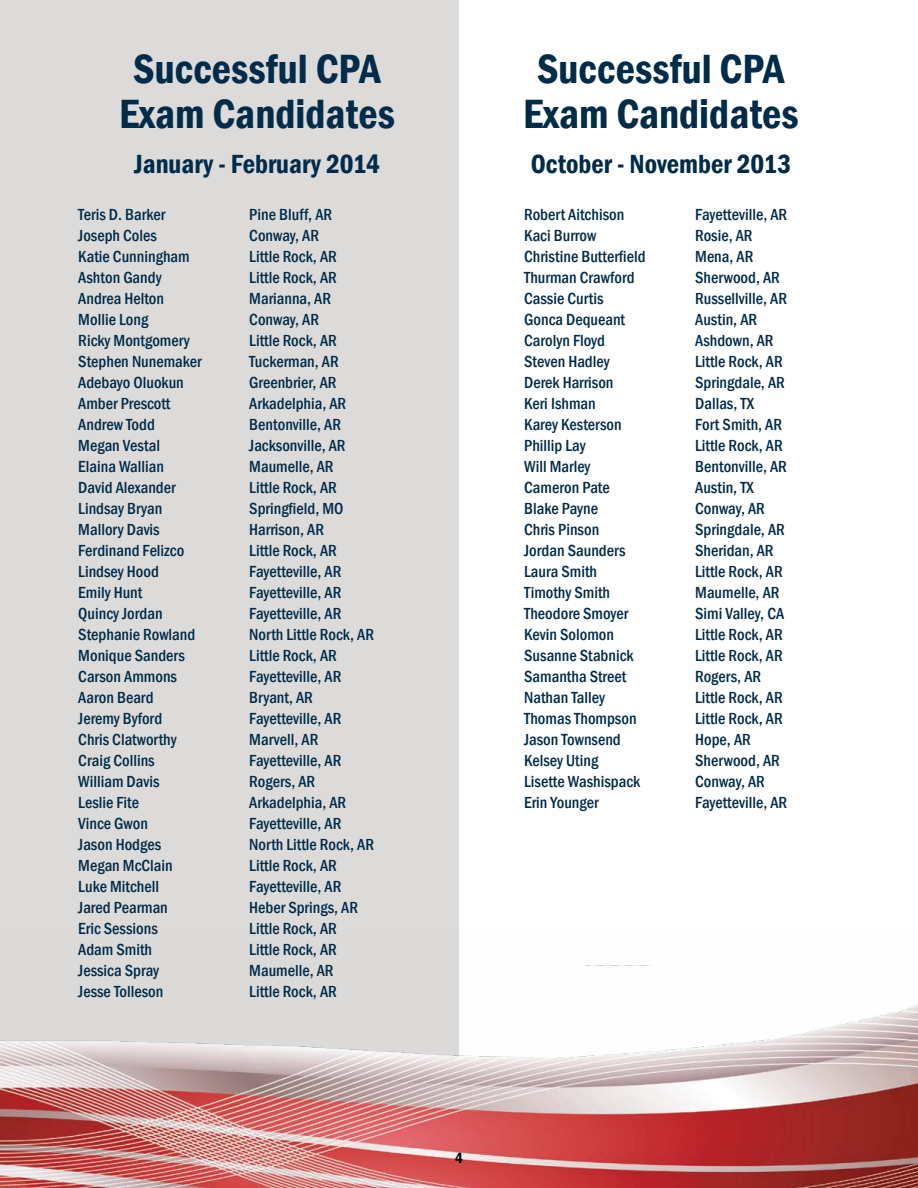
<style>
.page{position:relative;width:918px;height:1188px;background:#fff}
.page>*{position:absolute;margin:0;border:0;box-sizing:border-box;transform-origin:0 0}
.t1{font:600 condensed 42px/45px "Franklin Gothic";color:#002b49;text-align:center}
.t2{font:600 condensed 27px "Franklin Gothic";color:#002b49}
.t3{font:500 condensed 16.5px "Franklin Gothic";color:#002b49}
.t4{font:600 condensed 15px "Franklin Gothic";color:#000}
</style>
<div class="page">
<div style="left:0;top:0;width:459px;height:1071px;background:#dcdbda"></div>
<img style="left:0;top:965px;width:918px;height:223px">
<h1 class="t1" style="left:119px;top:46px;width:277px">Successful CPA<br>Exam Candidates</h1>
<h2 class="t2" style="left:134px;top:146px;width:247px">January - February 2014</h2>
<p class="t3" style="left:78px;top:203px;width:88px">Teris D. Barker</p>
<p class="t3" style="left:249px;top:203px;width:84px">Pine Bluff, AR</p>
<p class="t3" style="left:78px;top:224px;width:80px">Joseph Coles</p>
<p class="t3" style="left:249px;top:224px;width:71px">Conway, AR</p>
<p class="t3" style="left:78px;top:245px;width:113px">Katie Cunningham</p>
<p class="t3" style="left:249px;top:245px;width:89px">Little Rock, AR</p>
<p class="t3" style="left:78px;top:266px;width:85px">Ashton Gandy</p>
<p class="t3" style="left:249px;top:266px;width:89px">Little Rock, AR</p>
<p class="t3" style="left:78px;top:287px;width:87px">Andrea Helton</p>
<p class="t3" style="left:249px;top:287px;width:83px">Marianna, AR</p>
<p class="t3" style="left:78px;top:308px;width:72px">Mollie Long</p>
<p class="t3" style="left:249px;top:308px;width:71px">Conway, AR</p>
<p class="t3" style="left:78px;top:329px;width:113px">Ricky Montgomery</p>
<p class="t3" style="left:249px;top:329px;width:89px">Little Rock, AR</p>
<p class="t3" style="left:78px;top:350px;width:125px">Stephen Nunemaker</p>
<p class="t3" style="left:249px;top:350px;width:91px">Tuckerman, AR</p>
<p class="t3" style="left:78px;top:371px;width:107px">Adebayo Oluokun</p>
<p class="t3" style="left:249px;top:371px;width:89px">Greenbrier, AR</p>
<p class="t3" style="left:78px;top:392px;width:94px">Amber Prescott</p>
<p class="t3" style="left:249px;top:392px;width:99px">Arkadelphia, AR</p>
<p class="t3" style="left:78px;top:413px;width:78px">Andrew Todd</p>
<p class="t3" style="left:249px;top:413px;width:93px">Bentonville, AR</p>
<p class="t3" style="left:78px;top:434px;width:83px">Megan Vestal</p>
<p class="t3" style="left:249px;top:434px;width:98px">Jacksonville, AR</p>
<p class="t3" style="left:78px;top:455px;width:87px">Elaina Wallian</p>
<p class="t3" style="left:249px;top:455px;width:86px">Maumelle, AR</p>
<p class="t3" style="left:78px;top:476px;width:99px">David Alexander</p>
<p class="t3" style="left:249px;top:476px;width:89px">Little Rock, AR</p>
<p class="t3" style="left:78px;top:497px;width:86px">Lindsay Bryan</p>
<p class="t3" style="left:249px;top:497px;width:96px">Springfield, MO</p>
<p class="t3" style="left:78px;top:518px;width:83px">Mallory Davis</p>
<p class="t3" style="left:249px;top:518px;width:76px">Harrison, AR</p>
<p class="t3" style="left:78px;top:539px;width:107px">Ferdinand Felizco</p>
<p class="t3" style="left:249px;top:539px;width:89px">Little Rock, AR</p>
<p class="t3" style="left:78px;top:560px;width:82px">Lindsey Hood</p>
<p class="t3" style="left:249px;top:560px;width:94px">Fayetteville, AR</p>
<p class="t3" style="left:78px;top:581px;width:66px">Emily Hunt</p>
<p class="t3" style="left:249px;top:581px;width:94px">Fayetteville, AR</p>
<p class="t3" style="left:78px;top:602px;width:86px">Quincy Jordan</p>
<p class="t3" style="left:249px;top:602px;width:94px">Fayetteville, AR</p>
<p class="t3" style="left:78px;top:623px;width:119px">Stephanie Rowland</p>
<p class="t3" style="left:249px;top:623px;width:126px">North Little Rock, AR</p>
<p class="t3" style="left:78px;top:644px;width:108px">Monique Sanders</p>
<p class="t3" style="left:249px;top:644px;width:89px">Little Rock, AR</p>
<p class="t3" style="left:78px;top:665px;width:100px">Carson Ammons</p>
<p class="t3" style="left:249px;top:665px;width:94px">Fayetteville, AR</p>
<p class="t3" style="left:78px;top:686px;width:77px">Aaron Beard</p>
<p class="t3" style="left:249px;top:686px;width:65px">Bryant, AR</p>
<p class="t3" style="left:78px;top:707px;width:85px">Jeremy Byford</p>
<p class="t3" style="left:249px;top:707px;width:94px">Fayetteville, AR</p>
<p class="t3" style="left:78px;top:728px;width:100px">Chris Clatworthy</p>
<p class="t3" style="left:249px;top:728px;width:71px">Marvell, AR</p>
<p class="t3" style="left:78px;top:749px;width:78px">Craig Collins</p>
<p class="t3" style="left:249px;top:749px;width:94px">Fayetteville, AR</p>
<p class="t3" style="left:78px;top:770px;width:83px">William Davis</p>
<p class="t3" style="left:249px;top:770px;width:67px">Rogers, AR</p>
<p class="t3" style="left:78px;top:791px;width:62px">Leslie Fite</p>
<p class="t3" style="left:249px;top:791px;width:99px">Arkadelphia, AR</p>
<p class="t3" style="left:78px;top:812px;width:71px">Vince Gwon</p>
<p class="t3" style="left:249px;top:812px;width:94px">Fayetteville, AR</p>
<p class="t3" style="left:78px;top:833px;width:84px">Jason Hodges</p>
<p class="t3" style="left:249px;top:833px;width:126px">North Little Rock, AR</p>
<p class="t3" style="left:78px;top:854px;width:96px">Megan McClain</p>
<p class="t3" style="left:249px;top:854px;width:89px">Little Rock, AR</p>
<p class="t3" style="left:78px;top:875px;width:82px">Luke Mitchell</p>
<p class="t3" style="left:249px;top:875px;width:94px">Fayetteville, AR</p>
<p class="t3" style="left:78px;top:896px;width:91px">Jared Pearman</p>
<p class="t3" style="left:249px;top:896px;width:110px">Heber Springs, AR</p>
<p class="t3" style="left:78px;top:917px;width:81px">Eric Sessions</p>
<p class="t3" style="left:249px;top:917px;width:89px">Little Rock, AR</p>
<p class="t3" style="left:78px;top:938px;width:75px">Adam Smith</p>
<p class="t3" style="left:249px;top:938px;width:89px">Little Rock, AR</p>
<p class="t3" style="left:78px;top:959px;width:82px">Jessica Spray</p>
<p class="t3" style="left:249px;top:959px;width:86px">Maumelle, AR</p>
<p class="t3" style="left:78px;top:980px;width:87px">Jesse Tolleson</p>
<p class="t3" style="left:249px;top:980px;width:89px">Little Rock, AR</p>
<p class="t4" style="left:455px;top:1148px;width:9px">4</p>
<h1 class="t1" style="left:523px;top:46px;width:277px">Successful CPA<br>Exam Candidates</h1>
<h2 class="t2" style="left:531px;top:146px;width:262px">October - November 2013</h2>
<p class="t3" style="left:524px;top:203px;width:102px">Robert Aitchison</p>
<p class="t3" style="left:695px;top:203px;width:94px">Fayetteville, AR</p>
<p class="t3" style="left:524px;top:224px;width:74px">Kaci Burrow</p>
<p class="t3" style="left:695px;top:224px;width:59px">Rosie, AR</p>
<p class="t3" style="left:524px;top:245px;width:123px">Christine Butterfield</p>
<p class="t3" style="left:695px;top:245px;width:60px">Mena, AR</p>
<p class="t3" style="left:524px;top:266px;width:112px">Thurman Crawford</p>
<p class="t3" style="left:695px;top:266px;width:86px">Sherwood, AR</p>
<p class="t3" style="left:524px;top:287px;width:81px">Cassie Curtis</p>
<p class="t3" style="left:695px;top:287px;width:93px">Russellville, AR</p>
<p class="t3" style="left:524px;top:308px;width:102px">Gonca Dequeant</p>
<p class="t3" style="left:695px;top:308px;width:63px">Austin, AR</p>
<p class="t3" style="left:524px;top:329px;width:82px">Carolyn Floyd</p>
<p class="t3" style="left:695px;top:329px;width:80px">Ashdown, AR</p>
<p class="t3" style="left:524px;top:350px;width:87px">Steven Hadley</p>
<p class="t3" style="left:695px;top:350px;width:89px">Little Rock, AR</p>
<p class="t3" style="left:524px;top:371px;width:91px">Derek Harrison</p>
<p class="t3" style="left:695px;top:371px;width:91px">Springdale, AR</p>
<p class="t3" style="left:524px;top:392px;width:73px">Keri Ishman</p>
<p class="t3" style="left:695px;top:392px;width:60px">Dallas, TX</p>
<p class="t3" style="left:524px;top:413px;width:99px">Karey Kesterson</p>
<p class="t3" style="left:695px;top:413px;width:88px">Fort Smith, AR</p>
<p class="t3" style="left:524px;top:434px;width:63px">Phillip Lay</p>
<p class="t3" style="left:695px;top:434px;width:89px">Little Rock, AR</p>
<p class="t3" style="left:524px;top:455px;width:68px">Will Marley</p>
<p class="t3" style="left:695px;top:455px;width:93px">Bentonville, AR</p>
<p class="t3" style="left:524px;top:476px;width:87px">Cameron Pate</p>
<p class="t3" style="left:695px;top:476px;width:60px">Austin, TX</p>
<p class="t3" style="left:524px;top:497px;width:75px">Blake Payne</p>
<p class="t3" style="left:695px;top:497px;width:71px">Conway, AR</p>
<p class="t3" style="left:524px;top:518px;width:77px">Chris Pinson</p>
<p class="t3" style="left:695px;top:518px;width:91px">Springdale, AR</p>
<p class="t3" style="left:524px;top:539px;width:103px">Jordan Saunders</p>
<p class="t3" style="left:695px;top:539px;width:80px">Sheridan, AR</p>
<p class="t3" style="left:524px;top:560px;width:75px">Laura Smith</p>
<p class="t3" style="left:695px;top:560px;width:89px">Little Rock, AR</p>
<p class="t3" style="left:524px;top:581px;width:87px">Timothy Smith</p>
<p class="t3" style="left:695px;top:581px;width:86px">Maumelle, AR</p>
<p class="t3" style="left:524px;top:602px;width:106px">Theodore Smoyer</p>
<p class="t3" style="left:695px;top:602px;width:91px">Simi Valley, CA</p>
<p class="t3" style="left:524px;top:623px;width:91px">Kevin Solomon</p>
<p class="t3" style="left:695px;top:623px;width:89px">Little Rock, AR</p>
<p class="t3" style="left:524px;top:644px;width:111px">Susanne Stabnick</p>
<p class="t3" style="left:695px;top:644px;width:89px">Little Rock, AR</p>
<p class="t3" style="left:524px;top:665px;width:104px">Samantha Street</p>
<p class="t3" style="left:695px;top:665px;width:67px">Rogers, AR</p>
<p class="t3" style="left:524px;top:686px;width:82px">Nathan Talley</p>
<p class="t3" style="left:695px;top:686px;width:89px">Little Rock, AR</p>
<p class="t3" style="left:524px;top:707px;width:114px">Thomas Thompson</p>
<p class="t3" style="left:695px;top:707px;width:89px">Little Rock, AR</p>
<p class="t3" style="left:524px;top:728px;width:98px">Jason Townsend</p>
<p class="t3" style="left:695px;top:728px;width:57px">Hope, AR</p>
<p class="t3" style="left:524px;top:749px;width:76px">Kelsey Uting</p>
<p class="t3" style="left:695px;top:749px;width:86px">Sherwood, AR</p>
<p class="t3" style="left:524px;top:770px;width:118px">Lisette Washispack</p>
<p class="t3" style="left:695px;top:770px;width:71px">Conway, AR</p>
<p class="t3" style="left:524px;top:791px;width:76px">Erin Younger</p>
<p class="t3" style="left:695px;top:791px;width:94px">Fayetteville, AR</p>
</div>
